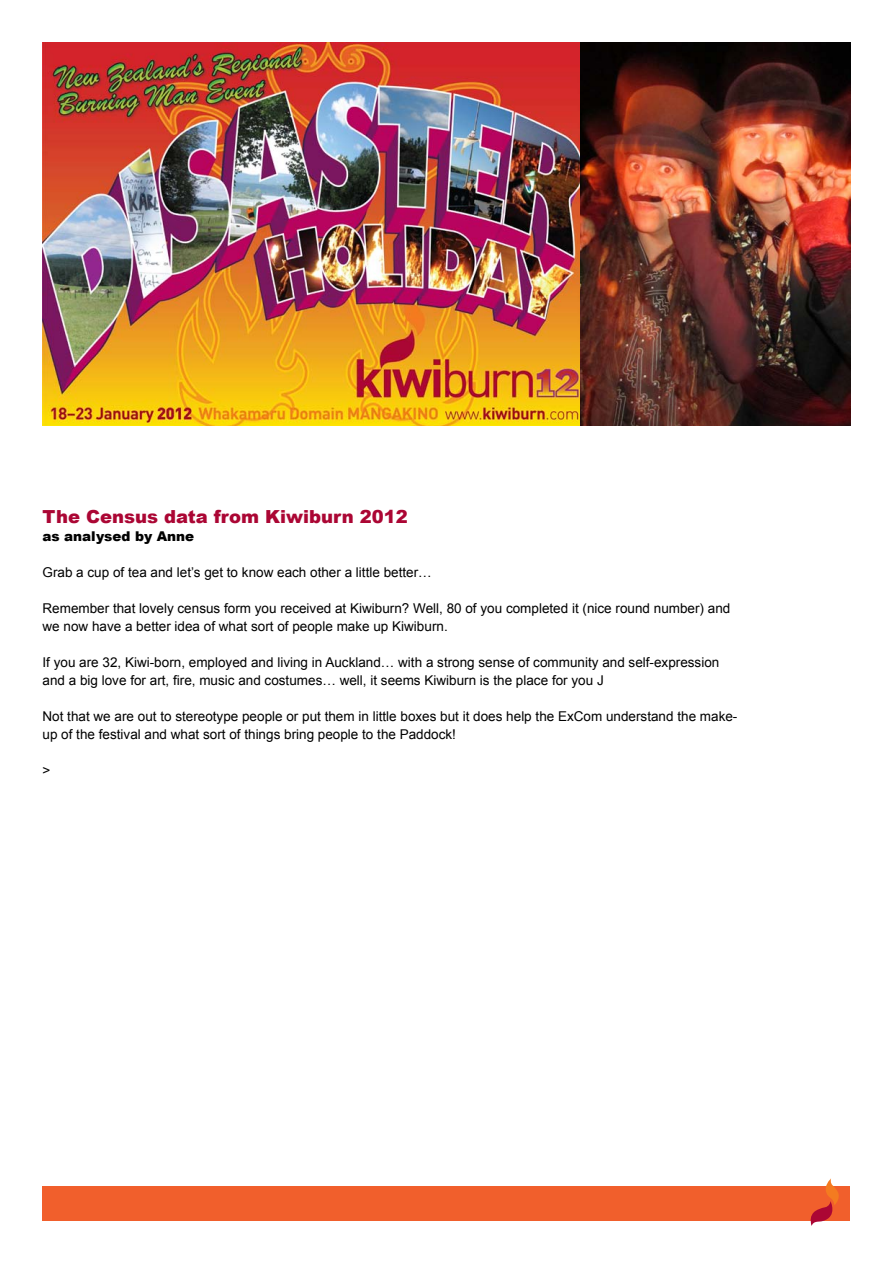
<style>
.page{position:relative;width:893px;height:1263px;background:#fff}
.page>*{position:absolute;margin:0;border:0;box-sizing:border-box;transform-origin:0 0}
.t1{font:900 18px "Arial";color:#ab0634}
.t2{font:13.5px/18px "Arial";color:#000}
.t3{font:900 13.5px "Arial";color:#000}
</style>
<div class="page">
<div style="left:43px;top:1186px;width:807px;height:34px;background:#f15f2c"></div>
<svg style="left:810px;top:1178px;width:29px;height:48px"></svg>
<img style="left:43px;top:43px;width:537px;height:382px">
<img style="left:580px;top:43px;width:270px;height:382px">
<h1 class="t1" style="left:43px;top:504px;width:367px">The Census data from Kiwiburn 2012</h1>
<p class="t3" style="left:43px;top:527px;width:153px">as analysed by Anne</p>
<p class="t2" style="left:43px;top:564px;width:391px">Grab a cup of tea and let’s get to know each other a little better…</p>
<p class="t2" style="left:43px;top:600px;width:689px">Remember that lovely census form you received at Kiwiburn? Well, 80 of you completed it (nice round number) and we now have a better idea of what sort of people make up Kiwiburn.</p>
<p class="t2" style="left:43px;top:654px;width:678px">If you are 32, Kiwi-born, employed and living in Auckland… with a strong sense of community and self-expression and a big love for art, fire, music and costumes… well, it seems Kiwiburn is the place for you J</p>
<p class="t2" style="left:43px;top:708px;width:696px">Not that we are out to stereotype people or put them in little boxes but it does help the ExCom understand the make&shy;up of the festival and what sort of things bring people to the Paddock!</p>
<p class="t2" style="left:43px;top:762px;width:9px">&gt;</p>
</div>
